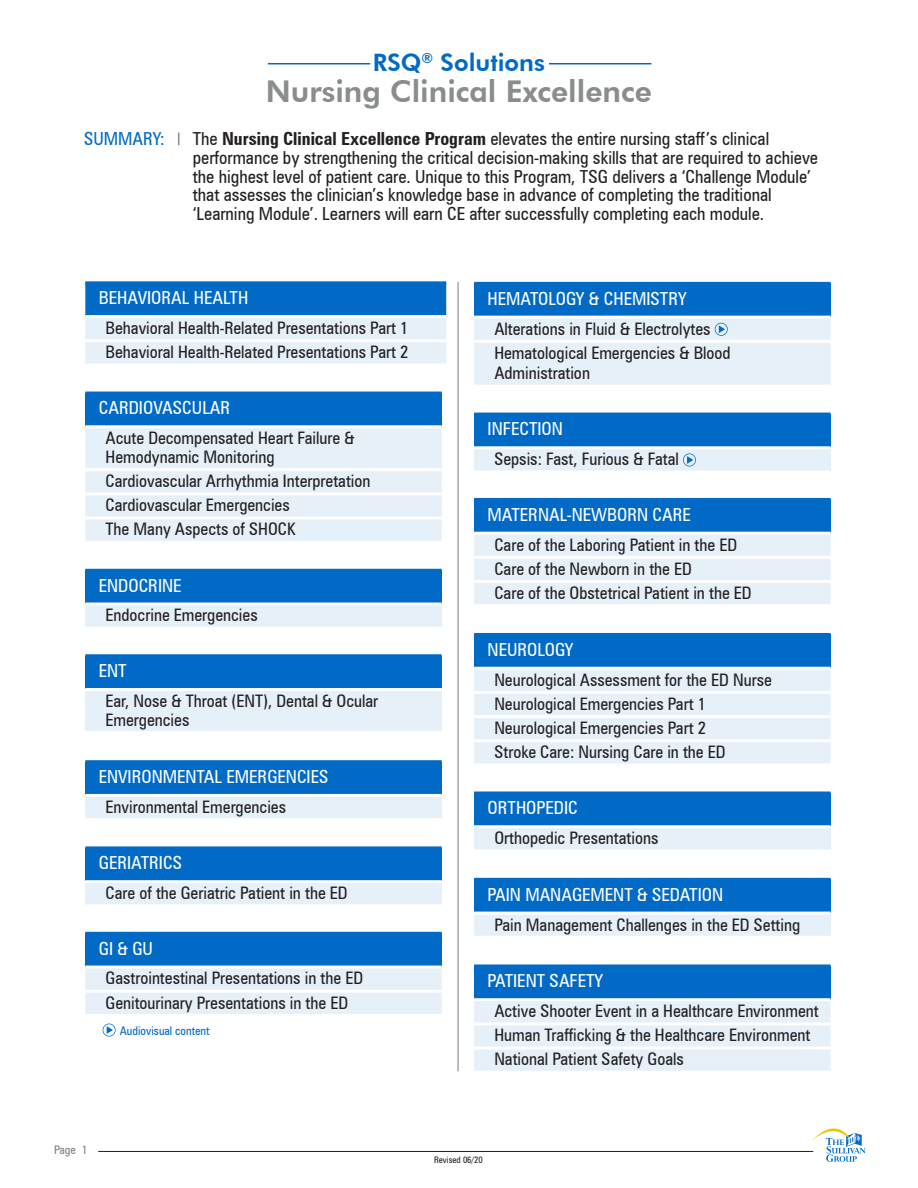
<style>
.page{position:relative;width:918px;height:1188px;background:#fff}
.page>*{position:absolute;margin:0;border:0;box-sizing:border-box;transform-origin:0 0}
.titles_grey{font:800 30px "Futura BT";color:#898d8d}
.subtitle_blue_RSQ_so{font:800 24px "Futura BT";color:#006ac6}
.body_text_summary{font:condensed 18px/18.8px "Zurich BT";color:#231f20}
.table_TITLE{font:condensed 18px "Zurich BT";color:#fff}
.table_title{font:condensed 18px "Zurich BT";color:#fff}
.subtitle_blue_summar{font:condensed 18px "Zurich BT";color:#006ac6}
.body_text{font:condensed 17.25px/18.8px "Zurich BT";color:#231f20}
.AV_footer{font:condensed 12px "Zurich BT";color:#006ac6}
.t1{font:condensed 12px "Zurich BT";color:#808285}
.date_type_variable{font:condensed 9px "Zurich BT";color:#231f20}
.s1{font-weight:700}
</style>
<div class="page">
<hr style="left:98px;top:1151px;width:715px;height:1px;background:#231f20">
<svg style="left:812px;top:1128px;width:53px;height:34px"></svg>
<svg style="left:85px;top:281px;width:361px;height:83px;background:#8abae4"></svg>
<div style="left:85px;top:570px;width:357px;height:34px;background:#006ac6"></div>
<div style="left:85px;top:604px;width:357px;height:24px;background:#e6f0f9"></div>
<hr style="left:85px;top:569px;width:357px;height:3px;background:#006ac6">
<hr style="left:85px;top:603px;width:357px;height:3px;background:#fff">
<hr style="left:85px;top:627px;width:357px;height:3px;background:#fff">
<div style="left:85px;top:762px;width:357px;height:33px;background:#006ac6"></div>
<div style="left:85px;top:795px;width:357px;height:25px;background:#e6f0f9"></div>
<hr style="left:85px;top:760px;width:357px;height:3px;background:#006ac6">
<hr style="left:85px;top:794px;width:357px;height:3px;background:#fff">
<hr style="left:85px;top:818px;width:357px;height:3px;background:#fff">
<div style="left:85px;top:848px;width:357px;height:34px;background:#006ac6"></div>
<div style="left:85px;top:882px;width:357px;height:24px;background:#e6f0f9"></div>
<hr style="left:85px;top:846px;width:357px;height:3px;background:#006ac6">
<hr style="left:85px;top:880px;width:357px;height:3px;background:#fff">
<hr style="left:85px;top:904px;width:357px;height:3px;background:#fff">
<div style="left:85px;top:393px;width:357px;height:34px;background:#006ac6"></div>
<div style="left:85px;top:428px;width:357px;height:113px;background:#e6f0f9"></div>
<hr style="left:85px;top:392px;width:357px;height:3px;background:#006ac6">
<hr style="left:85px;top:425px;width:357px;height:3px;background:#fff">
<hr style="left:85px;top:468px;width:357px;height:3px;background:#fff">
<hr style="left:85px;top:492px;width:357px;height:3px;background:#fff">
<hr style="left:85px;top:517px;width:357px;height:3px;background:#fff">
<div style="left:85px;top:933px;width:357px;height:34px;background:#006ac6"></div>
<div style="left:85px;top:969px;width:357px;height:45px;background:#e6f0f9"></div>
<hr style="left:85px;top:932px;width:357px;height:3px;background:#006ac6">
<hr style="left:85px;top:966px;width:357px;height:3px;background:#fff">
<hr style="left:85px;top:990px;width:357px;height:3px;background:#fff">
<svg style="left:178px;top:133px;width:1px;height:12px"></svg>
<hr style="left:268px;top:63px;width:102px;height:1px;background:#006ac6">
<hr style="left:549px;top:63px;width:102px;height:1px;background:#006ac6">
<div style="left:85px;top:656px;width:357px;height:34px;background:#006ac6"></div>
<div style="left:85px;top:690px;width:357px;height:42px;background:#e6f0f9"></div>
<hr style="left:85px;top:654px;width:357px;height:3px;background:#006ac6">
<hr style="left:85px;top:688px;width:357px;height:3px;background:#fff">
<hr style="left:85px;top:731px;width:357px;height:3px;background:#fff">
<div style="left:474px;top:283px;width:357px;height:34px;background:#006ac6"></div>
<hr style="left:474px;top:282px;width:357px;height:3px;background:#006ac6">
<hr style="left:474px;top:316px;width:357px;height:3px;background:#fff">
<div style="left:474px;top:318px;width:357px;height:67px;background:#e6f0f9"></div>
<div style="left:474px;top:414px;width:357px;height:34px;background:#006ac6"></div>
<div style="left:474px;top:448px;width:357px;height:24px;background:#e6f0f9"></div>
<hr style="left:474px;top:413px;width:357px;height:3px;background:#006ac6">
<hr style="left:474px;top:446px;width:357px;height:3px;background:#fff">
<hr style="left:474px;top:470px;width:357px;height:3px;background:#fff">
<svg style="left:683px;top:453px;width:13px;height:13px"></svg>
<div style="left:474px;top:793px;width:357px;height:34px;background:#006ac6"></div>
<div style="left:474px;top:827px;width:357px;height:24px;background:#e6f0f9"></div>
<hr style="left:474px;top:791px;width:357px;height:3px;background:#006ac6">
<hr style="left:474px;top:825px;width:357px;height:3px;background:#fff">
<hr style="left:474px;top:849px;width:357px;height:3px;background:#fff">
<div style="left:474px;top:879px;width:357px;height:34px;background:#006ac6"></div>
<div style="left:474px;top:913px;width:357px;height:24px;background:#e6f0f9"></div>
<hr style="left:474px;top:878px;width:357px;height:3px;background:#006ac6">
<hr style="left:474px;top:912px;width:357px;height:3px;background:#fff">
<hr style="left:474px;top:936px;width:357px;height:3px;background:#fff">
<div style="left:474px;top:966px;width:357px;height:34px;background:#006ac6"></div>
<div style="left:474px;top:1001px;width:357px;height:70px;background:#e6f0f9"></div>
<hr style="left:474px;top:964px;width:357px;height:3px;background:#006ac6">
<hr style="left:474px;top:998px;width:357px;height:3px;background:#fff">
<hr style="left:474px;top:1022px;width:357px;height:3px;background:#fff">
<hr style="left:474px;top:1047px;width:357px;height:3px;background:#fff">
<div style="left:474px;top:499px;width:357px;height:34px;background:#006ac6"></div>
<div style="left:474px;top:535px;width:357px;height:69px;background:#e6f0f9"></div>
<hr style="left:474px;top:498px;width:357px;height:3px;background:#006ac6">
<hr style="left:474px;top:532px;width:357px;height:3px;background:#fff">
<hr style="left:474px;top:556px;width:357px;height:3px;background:#fff">
<hr style="left:474px;top:580px;width:357px;height:3px;background:#fff">
<div style="left:474px;top:634px;width:357px;height:34px;background:#006ac6"></div>
<div style="left:474px;top:670px;width:357px;height:93px;background:#e6f0f9"></div>
<hr style="left:474px;top:633px;width:357px;height:3px;background:#006ac6">
<hr style="left:474px;top:667px;width:357px;height:3px;background:#fff">
<hr style="left:474px;top:691px;width:357px;height:3px;background:#fff">
<hr style="left:474px;top:715px;width:357px;height:3px;background:#fff">
<hr style="left:474px;top:739px;width:357px;height:3px;background:#fff">
<hr style="left:458px;top:282px;width:1px;height:789px;background:#898d8d">
<svg style="left:103px;top:1024px;width:13px;height:13px"></svg>
<p class="subtitle_blue_summar" style="left:84px;top:128px;width:82px">SUMMARY:</p>
<p class="subtitle_blue_RSQ_so" style="left:373px;top:48px;width:174px">RSQ<sup>®</sup> Solutions</p>
<p class="titles_grey" style="left:266px;top:73px;width:388px">Nursing Clinical Excellence</p>
<p class="body_text_summary" style="left:193px;top:129px;width:627px">The <span class="s1">Nursing Clinical Excellence Program</span> elevates the entire nursing staff’s clinical performance by strengthening the critical decision-making skills that are required to achieve the highest level of patient care. Unique to this Program, TSG delivers a ‘Challenge Module’ that assesses the clinician’s knowledge base in advance of completing the traditional ‘Learning Module’. Learners will earn CE after successfully completing each module.</p>
<p class="table_TITLE" style="left:99px;top:287px;width:151px">BEHAVIORAL HEALTH</p>
<p class="body_text" style="left:106px;top:318px;width:304px">Behavioral Health-Related Presentations Part 1</p>
<p class="body_text" style="left:106px;top:343px;width:304px">Behavioral Health-Related Presentations Part 2</p>
<p class="table_TITLE" style="left:99px;top:397px;width:133px">CARDIOVASCULAR</p>
<p class="body_text" style="left:106px;top:429px;width:251px">Acute Decompensated Heart Failure &amp;<br>Hemodynamic Monitoring</p>
<p class="body_text" style="left:106px;top:471px;width:266px">Cardiovascular Arrhythmia Interpretation</p>
<p class="body_text" style="left:106px;top:496px;width:186px">Cardiovascular Emergencies</p>
<p class="body_text" style="left:106px;top:520px;width:191px">The Many Aspects of SHOCK</p>
<p class="table_TITLE" style="left:99px;top:574px;width:84px">ENDOCRINE</p>
<p class="body_text" style="left:106px;top:606px;width:154px">Endocrine Emergencies</p>
<p class="table_TITLE" style="left:99px;top:660px;width:29px">ENT</p>
<p class="body_text" style="left:106px;top:691px;width:274px">Ear, Nose &amp; Throat (ENT), Dental &amp; Ocular<br>Emergencies</p>
<p class="table_TITLE" style="left:99px;top:766px;width:231px">ENVIRONMENTAL EMERGENCIES</p>
<p class="body_text" style="left:106px;top:797px;width:182px">Environmental Emergencies</p>
<p class="table_TITLE" style="left:99px;top:852px;width:85px">GERIATRICS</p>
<p class="body_text" style="left:106px;top:883px;width:244px">Care of the Geriatric Patient in the ED</p>
<p class="table_TITLE" style="left:99px;top:937px;width:56px">GI &amp; GU</p>
<p class="body_text" style="left:106px;top:969px;width:259px">Gastrointestinal Presentations in the ED</p>
<p class="body_text" style="left:106px;top:993px;width:244px">Genitourinary Presentations in the ED</p>
<p class="AV_footer" style="left:120px;top:1024px;width:91px">Audiovisual content</p>
<p class="table_title" style="left:488px;top:287px;width:201px">HEMATOLOGY &amp; CHEMISTRY</p>
<p class="body_text" style="left:494px;top:319px;width:218px">Alterations in Fluid &amp; Electrolytes</p>
<p class="body_text" style="left:494px;top:342px;width:238px;line-height:20.7px">Hematological Emergencies &amp; Blood<br>Administration</p>
<p class="table_TITLE" style="left:488px;top:418px;width:77px">INFECTION</p>
<p class="body_text" style="left:494px;top:450px;width:186px">Sepsis: Fast, Furious &amp; Fatal</p>
<p class="table_TITLE" style="left:488px;top:503px;width:205px">MATERNAL-NEWBORN CARE</p>
<p class="body_text" style="left:494px;top:535px;width:244px">Care of the Laboring Patient in the ED</p>
<p class="body_text" style="left:494px;top:559px;width:199px">Care of the Newborn in the ED</p>
<p class="body_text" style="left:494px;top:583px;width:259px">Care of the Obstetrical Patient in the ED</p>
<p class="table_TITLE" style="left:488px;top:639px;width:87px">NEUROLOGY</p>
<p class="body_text" style="left:494px;top:670px;width:279px">Neurological Assessment for the ED Nurse</p>
<p class="body_text" style="left:494px;top:694px;width:213px">Neurological Emergencies Part 1</p>
<p class="body_text" style="left:494px;top:718px;width:213px">Neurological Emergencies Part 2</p>
<p class="body_text" style="left:494px;top:743px;width:233px">Stroke Care: Nursing Care in the ED</p>
<p class="table_TITLE" style="left:488px;top:797px;width:92px">ORTHOPEDIC</p>
<p class="body_text" style="left:494px;top:829px;width:166px">Orthopedic Presentations</p>
<p class="table_TITLE" style="left:488px;top:883px;width:237px">PAIN MANAGEMENT &amp; SEDATION</p>
<p class="body_text" style="left:494px;top:915px;width:307px">Pain Management Challenges in the ED Setting</p>
<p class="table_TITLE" style="left:488px;top:970px;width:117px">PATIENT SAFETY</p>
<p class="body_text" style="left:494px;top:1002px;width:326px">Active Shooter Event in a Healthcare Environment</p>
<p class="body_text" style="left:494px;top:1026px;width:318px">Human Trafficking &amp; the Healthcare Environment</p>
<p class="body_text" style="left:494px;top:1050px;width:191px">National Patient Safety Goals</p>
<p class="t1" style="left:54px;top:1142px;width:35px">Page 1</p>
<p class="date_type_variable" style="left:434px;top:1154px;width:50px">Revised 06/20</p>
</div>
